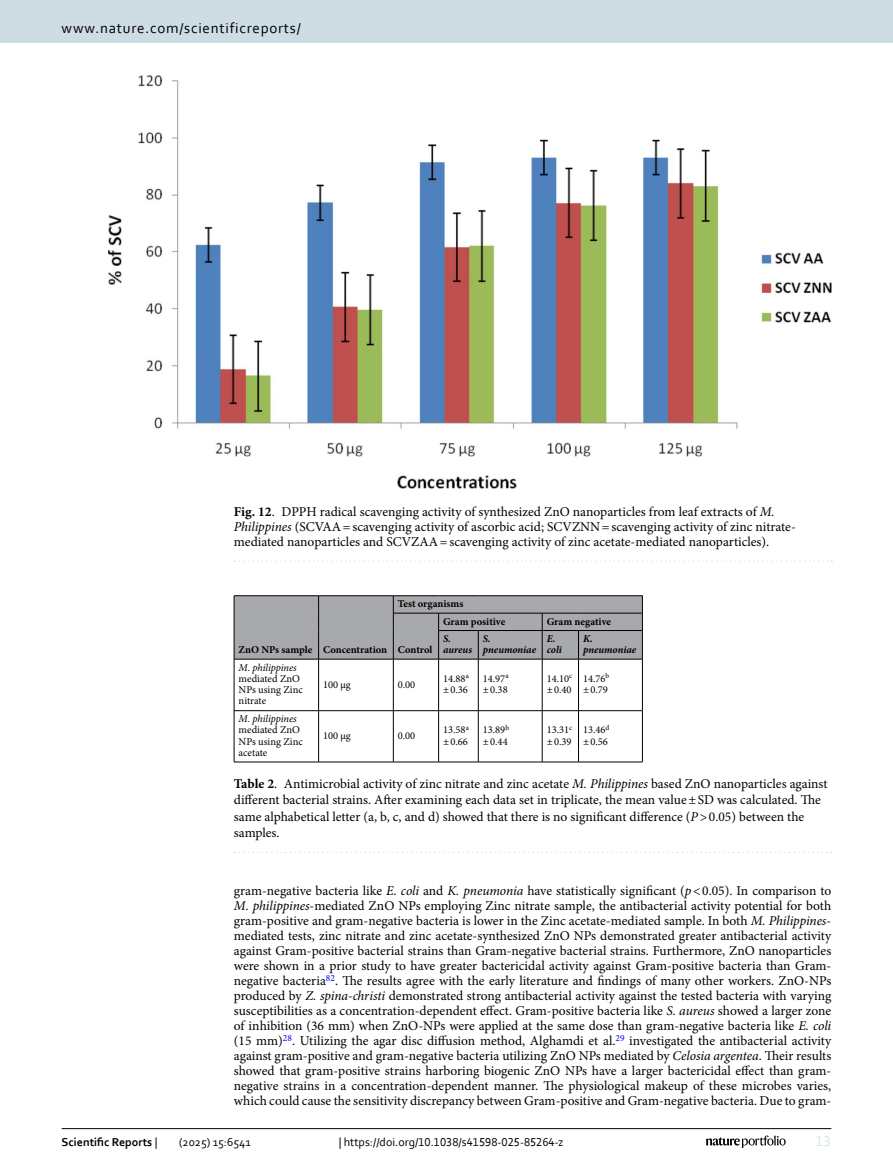
<style>
.page{position:relative;width:893px;height:1174px;background:#fff}
.page>*{position:absolute;margin:0;border:0;box-sizing:border-box;transform-origin:0 0}
.t1{font:15px "Corbel";letter-spacing:.05em;color:#000}
.t2{font:15px "Corbel";color:#d9e4eb}
.Body_Text_Indent{font:13.5px/15px "Minion Pro";color:#000;text-align:justify}
.Table_Caption{font:13.5px/16.5px "Minion Pro";color:#000}
.Figure_Caption{font:13.5px/15px "Minion Pro";color:#000}
.t3{font:12px "Corbel";color:#000}
.t4{font:700 12px "Corbel";color:#000}
.Table_Body{font:10.5px/11.2px "Minion Pro";color:#000}
.Table_Head{font:700 10.5px "Minion Pro";letter-spacing:-.005em;color:#000}
.Table_Head-2{font:italic 700 10.5px "Minion Pro";letter-spacing:-.005em;color:#000}
.s1{font-weight:700}
.s2{font-style:italic}
.s3{font-weight:400}
</style>
<div class="page">
<hr style="left:234px;top:659px;width:85px;height:1px;background:#000">
<hr style="left:319px;top:659px;width:74px;height:1px;background:#000">
<hr style="left:393px;top:659px;width:46px;height:1px;background:#000">
<hr style="left:234px;top:595px;width:85px;height:1px;background:#000">
<hr style="left:319px;top:595px;width:74px;height:1px;background:#000">
<hr style="left:393px;top:595px;width:46px;height:1px;background:#000">
<hr style="left:439px;top:595px;width:39px;height:1px;background:#000">
<hr style="left:478px;top:595px;width:64px;height:1px;background:#000">
<hr style="left:542px;top:595px;width:36px;height:1px;background:#000">
<hr style="left:578px;top:595px;width:65px;height:1px;background:#000">
<hr style="left:439px;top:659px;width:39px;height:1px;background:#000">
<hr style="left:478px;top:659px;width:64px;height:1px;background:#000">
<hr style="left:542px;top:659px;width:36px;height:1px;background:#000">
<svg style="left:234px;top:596px;width:409px;height:63px;background:#a1a2a4"></svg>
<hr style="left:578px;top:659px;width:65px;height:1px;background:#000">
<hr style="left:234px;top:659px;width:1px;height:51px;background:#000">
<hr style="left:318px;top:659px;width:1px;height:51px;background:#000">
<hr style="left:393px;top:659px;width:1px;height:51px;background:#000">
<hr style="left:438px;top:659px;width:1px;height:51px;background:#000">
<hr style="left:478px;top:659px;width:1px;height:51px;background:#000">
<hr style="left:542px;top:659px;width:1px;height:51px;background:#000">
<hr style="left:578px;top:659px;width:1px;height:51px;background:#000">
<hr style="left:642px;top:659px;width:1px;height:51px;background:#000">
<hr style="left:234px;top:710px;width:85px;height:1px;background:#000">
<hr style="left:234px;top:711px;width:1px;height:51px;background:#000">
<hr style="left:319px;top:710px;width:74px;height:1px;background:#000">
<hr style="left:318px;top:711px;width:1px;height:51px;background:#000">
<hr style="left:319px;top:761px;width:74px;height:1px;background:#000">
<hr style="left:393px;top:710px;width:46px;height:1px;background:#000">
<hr style="left:393px;top:711px;width:1px;height:51px;background:#000">
<hr style="left:393px;top:761px;width:46px;height:1px;background:#000">
<hr style="left:439px;top:710px;width:39px;height:1px;background:#000">
<hr style="left:438px;top:711px;width:1px;height:51px;background:#000">
<hr style="left:439px;top:761px;width:39px;height:1px;background:#000">
<hr style="left:478px;top:710px;width:64px;height:1px;background:#000">
<hr style="left:478px;top:711px;width:1px;height:51px;background:#000">
<hr style="left:478px;top:761px;width:64px;height:1px;background:#000">
<hr style="left:542px;top:710px;width:36px;height:1px;background:#000">
<hr style="left:542px;top:711px;width:1px;height:51px;background:#000">
<hr style="left:542px;top:761px;width:36px;height:1px;background:#000">
<hr style="left:578px;top:710px;width:65px;height:1px;background:#000">
<hr style="left:578px;top:711px;width:1px;height:51px;background:#000">
<hr style="left:642px;top:711px;width:1px;height:51px;background:#000">
<hr style="left:578px;top:761px;width:65px;height:1px;background:#000">
<hr style="left:234px;top:761px;width:85px;height:1px;background:#000">
<svg style="left:235px;top:852px;width:597px;height:1px"></svg>
<img style="left:108px;top:76px;width:723px;height:412px">
<svg style="left:235px;top:560px;width:597px;height:2px"></svg>
<hr style="left:62px;top:1128px;width:769px;height:1px;background:#000">
<svg style="left:706px;top:1135px;width:80px;height:12px"></svg>
<div style="left:0;top:0;width:893px;height:43px;background:#cedde4"></div>
<p class="t1" style="left:62px;top:18px;width:241px">www.nature.com/scientificreports/</p>
<p class="Figure_Caption" style="left:234px;top:504px;width:563px"><span class="s1">Fig. 12</span>. DPPH radical scavenging activity of synthesized ZnO nanoparticles from leaf extracts of <span class="s2">M.<br>Philippines</span> (SCVAA=scavenging activity of ascorbic acid; SCVZNN=scavenging activity of zinc nitrate&shy;mediated nanoparticles and SCVZAA=scavenging activity of zinc acetate-mediated nanoparticles).</p>
<p class="Table_Head" style="left:239px;top:642px;width:75px">ZnO NPs sample</p>
<p class="Table_Head" style="left:323px;top:642px;width:66px">Concentration</p>
<p class="Table_Head" style="left:398px;top:596px;width:67px">Test organisms</p>
<p class="Table_Head" style="left:398px;top:642px;width:36px">Control</p>
<p class="Table_Head" style="left:443px;top:614px;width:64px">Gram positive</p>
<p class="Table_Head" style="left:547px;top:614px;width:66px">Gram negative</p>
<p class="Table_Head-2" style="left:443px;top:631px;width:9px">S.</p>
<p class="Table_Head-2" style="left:443px;top:642px;width:31px">aureus</p>
<p class="Table_Head-2" style="left:483px;top:631px;width:9px">S.</p>
<p class="Table_Head-2" style="left:483px;top:642px;width:55px">pneumoniae</p>
<p class="Table_Head-2" style="left:547px;top:631px;width:10px">E.</p>
<p class="Table_Head-2" style="left:547px;top:642px;width:17px">coli</p>
<p class="Table_Head-2" style="left:583px;top:631px;width:11px">K.</p>
<p class="Table_Head-2" style="left:583px;top:642px;width:55px">pneumoniae</p>
<p class="Table_Body" style="left:239px;top:662px;width:66px"><span class="s2">M. philippines </span>mediated ZnO<br>NPs using Zinc nitrate</p>
<p class="Table_Body" style="left:323px;top:678px;width:29px">100 µg</p>
<p class="Table_Body" style="left:398px;top:678px;width:19px">0.00</p>
<p class="Table_Body" style="left:443px;top:673px;width:27px">14.88<sup>a</sup></p>
<p class="Table_Body" style="left:443px;top:684px;width:26px">±0.36</p>
<p class="Table_Body" style="left:483px;top:673px;width:27px">14.97<sup>a</sup></p>
<p class="Table_Body" style="left:483px;top:684px;width:26px">±0.38</p>
<p class="Table_Body" style="left:547px;top:673px;width:27px">14.10<sup>c</sup></p>
<p class="Table_Body" style="left:547px;top:684px;width:26px">±0.40</p>
<p class="Table_Body" style="left:583px;top:673px;width:28px">14.76<sup>b</sup></p>
<p class="Table_Body" style="left:583px;top:684px;width:26px">±0.79</p>
<p class="Table_Body" style="left:239px;top:713px;width:66px"><span class="s2">M. philippines </span>mediated ZnO<br>NPs using Zinc acetate</p>
<p class="Table_Body" style="left:583px;top:724px;width:28px">13.46<sup>d</sup></p>
<p class="Table_Body" style="left:583px;top:735px;width:26px">±0.56</p>
<p class="Table_Caption" style="left:234px;top:775px;width:595px"><span class="s1">Table 2</span>. Antimicrobial activity of zinc nitrate and zinc acetate <span class="s2">M. Philippines</span> based ZnO nanoparticles against different bacterial strains. After examining each data set in triplicate, the mean value±SD was calculated. The same alphabetical letter (a, b, c, and d) showed that there is no significant difference (<span class="s2">P</span>&gt;0.05) between the samples.</p>
<p class="Table_Body" style="left:483px;top:724px;width:28px">13.89<sup>b</sup></p>
<p class="Table_Body" style="left:483px;top:735px;width:26px">±0.44</p>
<p class="Table_Body" style="left:443px;top:724px;width:27px">13.58<sup>a</sup></p>
<p class="Table_Body" style="left:443px;top:735px;width:26px">±0.66</p>
<p class="Table_Body" style="left:547px;top:724px;width:27px">13.31<sup>c</sup></p>
<p class="Table_Body" style="left:547px;top:735px;width:26px">±0.39</p>
<p class="Table_Body" style="left:323px;top:730px;width:29px">100 µg</p>
<p class="Table_Body" style="left:398px;top:730px;width:19px">0.00</p>
<p class="Body_Text_Indent" style="left:234px;top:883px;width:599px">gram-negative bacteria like <span class="s2">E. coli</span> and <span class="s2">K. pneumonia</span> have statistically significant (<span class="s2">p</span>&lt;0.05). In comparison to <span class="s2">M. philippines</span>-mediated ZnO NPs employing Zinc nitrate sample, the antibacterial activity potential for both gram-positive and gram-negative bacteria is lower in the Zinc acetate-mediated sample. In both <span class="s2">M. Philippines&shy;</span>mediated tests, zinc nitrate and zinc acetate-synthesized ZnO NPs demonstrated greater antibacterial activity against Gram-positive bacterial strains than Gram-negative bacterial strains. Furthermore, ZnO nanoparticles were shown in a prior study to have greater bactericidal activity against Gram-positive bacteria than Gram&shy;negative bacteria<sup>82</sup>. The results agree with the early literature and findings of many other workers. ZnO-NPs produced by <span class="s2">Z. spina-christi</span> demonstrated strong antibacterial activity against the tested bacteria with varying susceptibilities as a concentration-dependent effect. Gram-positive bacteria like <span class="s2">S. aureus</span> showed a larger zone of inhibition (36 mm) when ZnO-NPs were applied at the same dose than gram-negative bacteria like <span class="s2">E. coli </span>(15 mm)<sup>28</sup>. Utilizing the agar disc diffusion method, Alghamdi et al.<sup>29</sup> investigated the antibacterial activity against gram-positive and gram-negative bacteria utilizing ZnO NPs mediated by <span class="s2">Celosia argentea</span>. Their results showed that gram-positive strains harboring biogenic ZnO NPs have a larger bactericidal effect than gram&shy;negative strains in a concentration-dependent manner. The physiological makeup of these microbes varies, which could cause the sensitivity discrepancy between Gram-positive and Gram-negative bacteria. Due to gram-</p>
<p class="t4" style="left:62px;top:1134px;width:97px">Scientific Reports <span class="s3">|</span></p>
<p class="t3" style="left:179px;top:1134px;width:73px">(2025) 15:6541</p>
<p class="t3" style="left:339px;top:1134px;width:226px">| https://doi.org/10.1038/s41598-025-85264-z</p>
<p class="t2" style="left:816px;top:1132px;width:17px">13</p>
</div>
